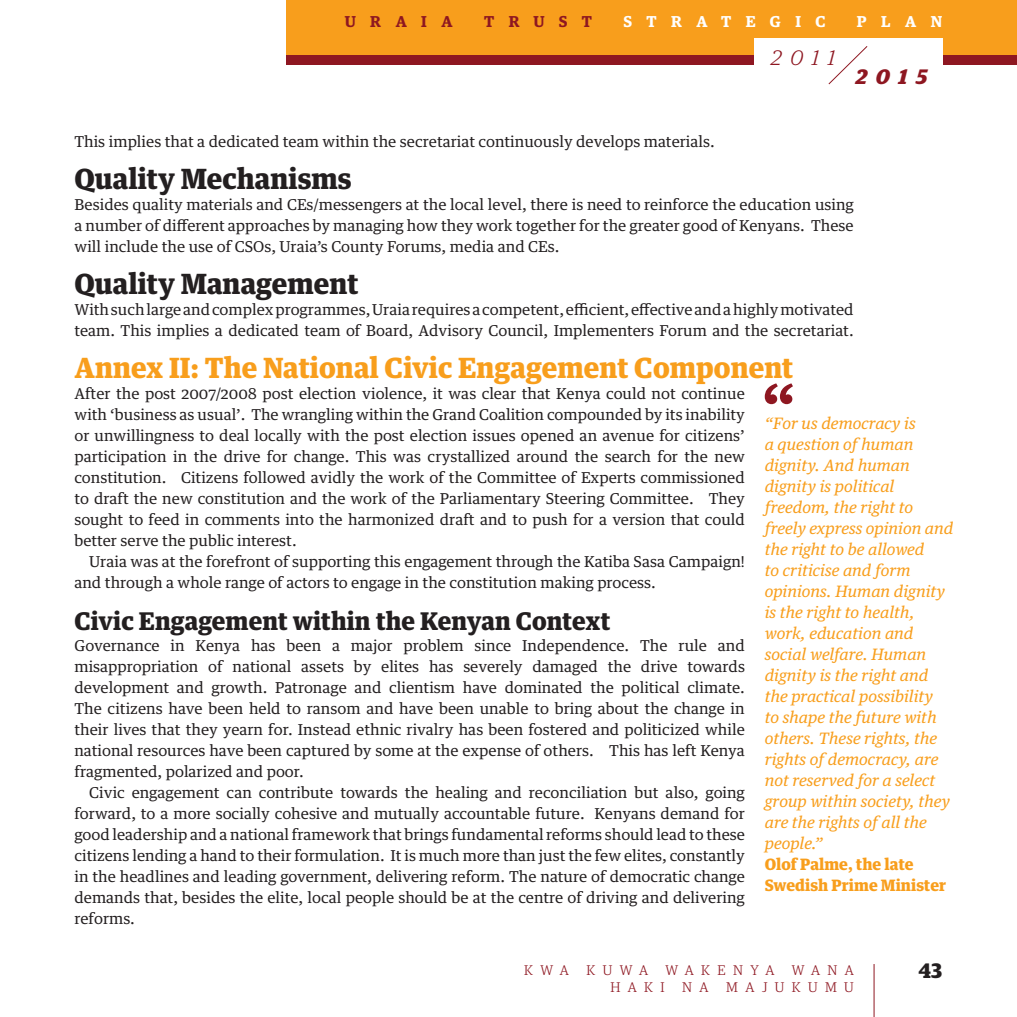
<style>
.page{position:relative;width:1017px;height:1017px;background:#fff}
.page>*{position:absolute;margin:0;border:0;box-sizing:border-box;transform-origin:0 0}
.t1{font:900 28px "Guardian Text Egyp";color:#f89e1c}
.t2{font:900 28px "Guardian Text Egyp";color:#231f20}
.t3{font:900 24.5px "Guardian Text Egyp";color:#231f20}
.t4{font:italic 700 21px "Guardian Egyp";color:#8e1721}
.t5{font:italic 300 21px "Guardian Egyp";color:#8e1721}
.t6{font:700 21px "Guardian Egyp";color:#231f20}
.t7{font:italic 15.75px/21px "Guardian Text Egyp";color:#f89e1c}
.t8{font:900 15.75px/21px "Guardian Text Egyp";color:#f89e1c}
.t9{font:600 15.75px "Guardian Egyp";letter-spacing:.92em;color:#fff}
.t10{font:600 15.75px "Guardian Egyp";letter-spacing:.92em;color:#8e1721}
.t11{font:15.05px/21px "Guardian Text Egyp";color:#231f20;text-align:justify}
.t12{font:300 14px "Guardian Egyp";letter-spacing:.53em;color:#8e1721}
</style>
<div class="page">
<div style="left:286px;top:0;width:731px;height:65px;background:#f89e1c"></div>
<div style="left:286px;top:55px;width:731px;height:10px;background:#8e1721"></div>
<hr style="left:874px;top:964px;width:1px;height:53px;background:#8e1721">
<div style="left:754px;top:38px;width:188px;height:33px;background:#fff"></div>
<svg style="left:828px;top:46px;width:40px;height:39px"></svg>
<svg style="left:765px;top:383px;width:28px;height:21px"></svg>
<p class="t10" style="left:345px;top:10px;width:109px">URAIA</p>
<p class="t10" style="left:484px;top:10px;width:109px">TRUST</p>
<p class="t9" style="left:623px;top:10px;width:18px">ST</p>
<p class="t9" style="left:671px;top:10px;width:156px">RATEGIC</p>
<p class="t9" style="left:857px;top:10px;width:87px">PLAN</p>
<h3 class="t5" style="left:771px;top:44px;width:65px">2011</h3>
<h3 class="t4" style="left:856px;top:61px;width:73px">2015</h3>
<p class="t11" style="left:74px;top:130px;width:642px">This implies that a dedicated team within the secretariat continuously develops materials.</p>
<h1 class="t2" style="left:74px;top:156px;width:279px">Quality Mechanisms</h1>
<p class="t11" style="left:74px;top:193px;width:781px">Besides quality materials and CEs/messengers at the local level, there is need to reinforce the education using a number of different approaches by managing how they work together for the greater good of Kenyans. These will include the use of CSOs, Uraia’s County Forums, media and CEs.</p>
<h1 class="t2" style="left:74px;top:261px;width:286px">Quality Management</h1>
<p class="t11" style="left:74px;top:298px;width:781px">With such large and complex programmes, Uraia requires a competent, efficient, effective and a highly motivated team. This implies a dedicated team of Board, Advisory Council, Implementers Forum and the secretariat.</p>
<h1 class="t1" style="left:74px;top:345px;width:721px">Annex II: The National Civic Engagement Component</h1>
<p class="t11" style="left:74px;top:382px;width:672px">After the post 2007/2008 post election violence, it was clear that Kenya could not continue with ‘business as usual’. The wrangling within the Grand Coalition compounded by its inability or unwillingness to deal locally with the post election issues opened an avenue for citizens’ participation in the drive for change. This was crystallized around the search for the new constitution. Citizens followed avidly the work of the Committee of Experts commissioned to draft the new constitution and the work of the Parliamentary Steering Committee. They sought to feed in comments into the harmonized draft and to push for a version that could better serve the public interest.</p>
<p class="t11" style="left:74px;top:550px;width:672px;text-indent:15px">Uraia was at the forefront of supporting this engagement through the Katiba Sasa Campaign! and through a whole range of actors to engage in the constitution making process.</p>
<h2 class="t3" style="left:74px;top:601px;width:538px">Civic Engagement within the Kenyan Context</h2>
<p class="t11" style="left:74px;top:634px;width:672px">Governance in Kenya has been a major problem since Independence. The rule and misappropriation of national assets by elites has severely damaged the drive towards development and growth. Patronage and clientism have dominated the political climate.<br>The citizens have been held to ransom and have been unable to bring about the change in their lives that they yearn for. Instead ethnic rivalry has been fostered and politicized while national resources have been captured by some at the expense of others. This has left Kenya fragmented, polarized and poor.</p>
<p class="t11" style="left:74px;top:781px;width:672px;text-indent:15px">Civic engagement can contribute towards the healing and reconciliation but also, going forward, to a more socially cohesive and mutually accountable future. Kenyans demand for good leadership and a national framework that brings fundamental reforms should lead to these citizens lending a hand to their formulation. It is much more than just the few elites, constantly in the headlines and leading government, delivering reform. The nature of democratic change demands that, besides the elite, local people should be at the centre of driving and delivering reforms.</p>
<p class="t7" style="left:765px;top:411px;width:190px">“For us democracy is<br>a question of human dignity. And human dignity is political freedom, the right to freely express opinion and the right to be allowed<br>to criticise and form opinions. Human dignity is the right to health, work, education and social welfare. Human dignity is the right and the practical possibility<br>to shape the future with others. These rights, the rights of democracy, are not reserved for a select group within society, they are the rights of all the people.”</p>
<p class="t8" style="left:765px;top:852px;width:183px">Olof Palme, the late<br>Swedish Prime Minister</p>
<p class="t12" style="left:524px;top:961px;width:46px">KWA</p>
<p class="t12" style="left:586px;top:961px;width:63px">KUWA</p>
<p class="t12" style="left:665px;top:961px;width:110px">WAKENYA</p>
<p class="t12" style="left:792px;top:961px;width:63px">WANA</p>
<p class="t12" style="left:610px;top:978px;width:56px">HAKI</p>
<p class="t12" style="left:682px;top:978px;width:28px">N A</p>
<p class="t12" style="left:726px;top:978px;width:129px">MAJUKUMU</p>
<h3 class="t6" style="left:918px;top:954px;width:26px">43</h3>
</div>
